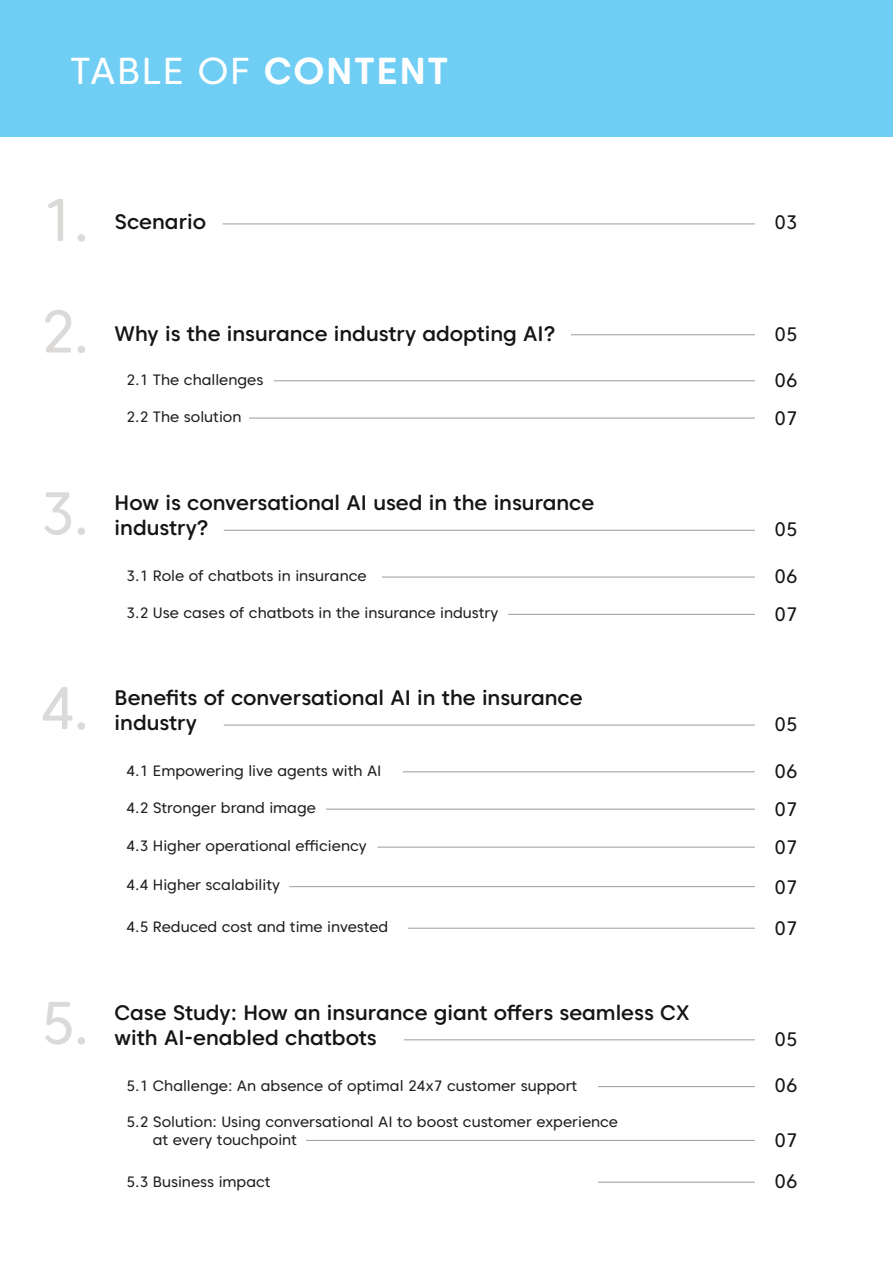
<style>
.page{position:relative;width:893px;height:1263px;background:#fff}
.page>*{position:absolute;margin:0;border:0;box-sizing:border-box;transform-origin:0 0}
.t1{font:60px "Caros Soft";color:#dbdad9}
.t2{font:37.5px "Caros Soft";letter-spacing:.04em;color:#fff}
.t3{font:500 21px "Caros Soft";color:#161515}
.t4{font:19.5px/38.5px "Caros Soft";color:#161515}
.t5{font:15px/18px "Caros Soft";color:#231f20}
.s1{font-weight:700}
</style>
<div class="page">
<div style="left:0;top:0;width:893px;height:137px;background:#70cdf4"></div>
<hr style="left:223px;top:224px;width:532px;height:1px;background:#9a9ca3">
<hr style="left:571px;top:334px;width:184px;height:1px;background:#9a9ca3">
<hr style="left:274px;top:380px;width:481px;height:1px;background:#9a9ca3">
<hr style="left:249px;top:418px;width:506px;height:1px;background:#9a9ca3">
<hr style="left:224px;top:530px;width:531px;height:1px;background:#9a9ca3">
<hr style="left:382px;top:577px;width:373px;height:1px;background:#9a9ca3">
<hr style="left:508px;top:614px;width:247px;height:1px;background:#9a9ca3">
<hr style="left:404px;top:1039px;width:351px;height:1px;background:#9a9ca3">
<hr style="left:598px;top:1086px;width:157px;height:1px;background:#9a9ca3">
<hr style="left:306px;top:1140px;width:449px;height:1px;background:#9a9ca3">
<hr style="left:598px;top:1182px;width:157px;height:1px;background:#9a9ca3">
<hr style="left:224px;top:725px;width:531px;height:1px;background:#9a9ca3">
<hr style="left:403px;top:771px;width:352px;height:1px;background:#9a9ca3">
<hr style="left:326px;top:809px;width:429px;height:1px;background:#9a9ca3">
<hr style="left:378px;top:847px;width:377px;height:1px;background:#9a9ca3">
<hr style="left:289px;top:886px;width:466px;height:1px;background:#9a9ca3">
<hr style="left:408px;top:928px;width:347px;height:1px;background:#9a9ca3">
<h2 class="t2" style="left:70px;top:47px;width:380px">TABLE OF <span class="s1">CONTENT</span></h2>
<h1 class="t1" style="left:40px;top:181px;width:51px">1.</h1>
<h1 class="t1" style="left:40px;top:293px;width:51px">2.</h1>
<h1 class="t1" style="left:40px;top:475px;width:51px">3.</h1>
<h1 class="t1" style="left:40px;top:669px;width:51px">4.</h1>
<h1 class="t1" style="left:40px;top:984px;width:51px">5.</h1>
<h3 class="t3" style="left:115px;top:208px;width:93px">Scenario</h3>
<h3 class="t4" style="left:774px;top:203px;width:25px">03</h3>
<h3 class="t3" style="left:115px;top:320px;width:442px">Why is the insurance industry adopting AI?</h3>
<p class="t5" style="left:126px;top:371px;width:139px">2.1 The challenges</p>
<p class="t5" style="left:126px;top:407px;width:117px">2.2 The solution</p>
<h3 class="t3" style="left:115px;top:489px;width:481px">How is conversational AI used in the insurance</h3>
<h3 class="t3" style="left:115px;top:514px;width:95px">industry?</h3>
<p class="t5" style="left:126px;top:567px;width:242px">3.1 Role of chatbots in insurance</p>
<p class="t5" style="left:126px;top:603px;width:373px">3.2 Use cases of chatbots in the insurance industry</p>
<h3 class="t3" style="left:115px;top:684px;width:470px">Benefits of conversational AI in the insurance</h3>
<h3 class="t3" style="left:115px;top:709px;width:84px">industry</h3>
<p class="t5" style="left:126px;top:762px;width:257px">4.1 Empowering live agents with AI</p>
<p class="t5" style="left:126px;top:798px;width:191px">4.2 Stronger brand image</p>
<h3 class="t4" style="left:774px;top:314px;width:25px">05</h3>
<h3 class="t4" style="left:774px;top:360px;width:25px">06<br>07</h3>
<h3 class="t4" style="left:774px;top:510px;width:25px">05</h3>
<h3 class="t4" style="left:774px;top:556px;width:25px">06<br>07</h3>
<h3 class="t4" style="left:774px;top:704px;width:25px">05</h3>
<h3 class="t4" style="left:774px;top:751px;width:25px">06<br>07</h3>
<p class="t5" style="left:126px;top:836px;width:242px">4.3 Higher operational efficiency</p>
<h3 class="t4" style="left:774px;top:828px;width:25px">07</h3>
<p class="t5" style="left:126px;top:876px;width:155px">4.4 Higher scalability</p>
<h3 class="t4" style="left:774px;top:867px;width:25px">07</h3>
<p class="t5" style="left:126px;top:917px;width:263px">4.5 Reduced cost and time invested</p>
<h3 class="t4" style="left:774px;top:909px;width:25px">07</h3>
<h3 class="t3" style="left:115px;top:999px;width:576px">Case Study: How an insurance giant offers seamless CX</h3>
<h3 class="t3" style="left:115px;top:1024px;width:264px">with AI-enabled chatbots</h3>
<p class="t5" style="left:126px;top:1076px;width:452px">5.1 Challenge: An absence of optimal 24x7 customer support</p>
<p class="t5" style="left:153px;top:1113px;width:467px;text-indent:-27px">5.2 Solution: Using conversational AI to boost customer experience at every touchpoint</p>
<h3 class="t4" style="left:774px;top:1019px;width:25px">05</h3>
<h3 class="t4" style="left:774px;top:1066px;width:25px">06</h3>
<h3 class="t4" style="left:774px;top:1121px;width:25px">07</h3>
<p class="t5" style="left:126px;top:1172px;width:146px">5.3 Business impact</p>
<h3 class="t4" style="left:774px;top:1161px;width:25px">06</h3>
</div>
